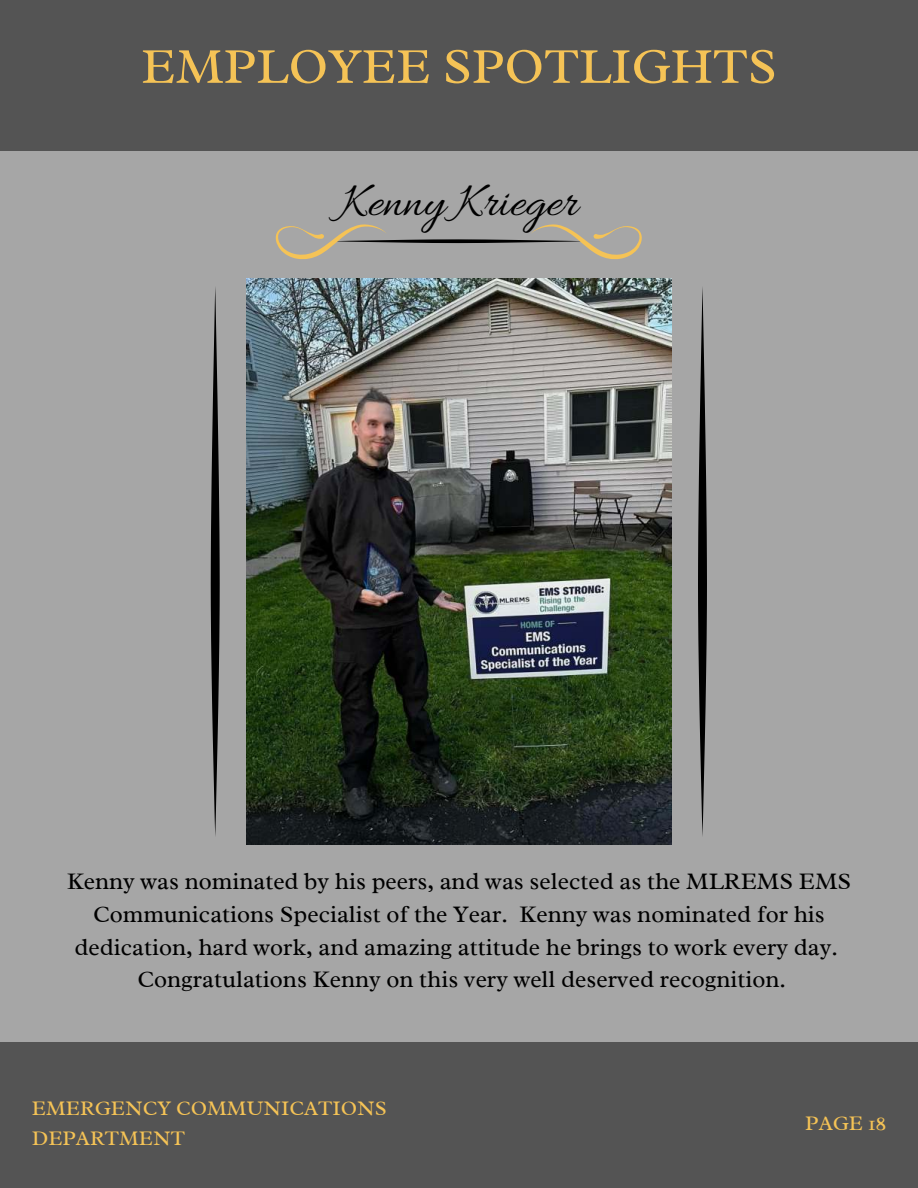
<style>
.page{position:relative;width:918px;height:1188px;background:#545454}
.page>*{position:absolute;margin:0;border:0;box-sizing:border-box;transform-origin:0 0}
.t1{font:51px "Radley";color:#f5c356}
.t2{font:49.5px "Allura";color:#000}
.t3{font:24px/32.7px "Radley";color:#000;text-align:center}
.t4{font:21px/29.2px "Radley";color:#f5c356}
</style>
<div class="page">
<div style="left:0;top:151px;width:918px;height:891px;background:#a6a6a6"></div>
<img style="left:247px;top:279px;width:424px;height:566px">
<svg style="left:275px;top:224px;width:367px;height:36px"></svg>
<svg style="left:698px;top:287px;width:9px;height:549px"></svg>
<svg style="left:211px;top:287px;width:9px;height:549px"></svg>
<h1 class="t1" style="left:141px;top:34px;width:637px">EMPLOYEE SPOTLIGHTS</h1>
<h2 class="t2" style="left:340px;top:175px;width:239px">Kenny Krieger</h2>
<p class="t3" style="left:67px;top:865px;width:786px">Kenny was nominated by his peers, and was selected as the MLREMS EMS Communications Specialist of the Year. Kenny was nominated for his dedication, hard work, and amazing attitude he brings to work every day.<br>Congratulations Kenny on this very well deserved recognition.</p>
<p class="t4" style="left:32px;top:1094px;width:356px">EMERGENCY COMMUNICATIONS<br>DEPARTMENT</p>
<p class="t4" style="left:805px;top:1108px;width:82px">PAGE 18</p>
</div>
